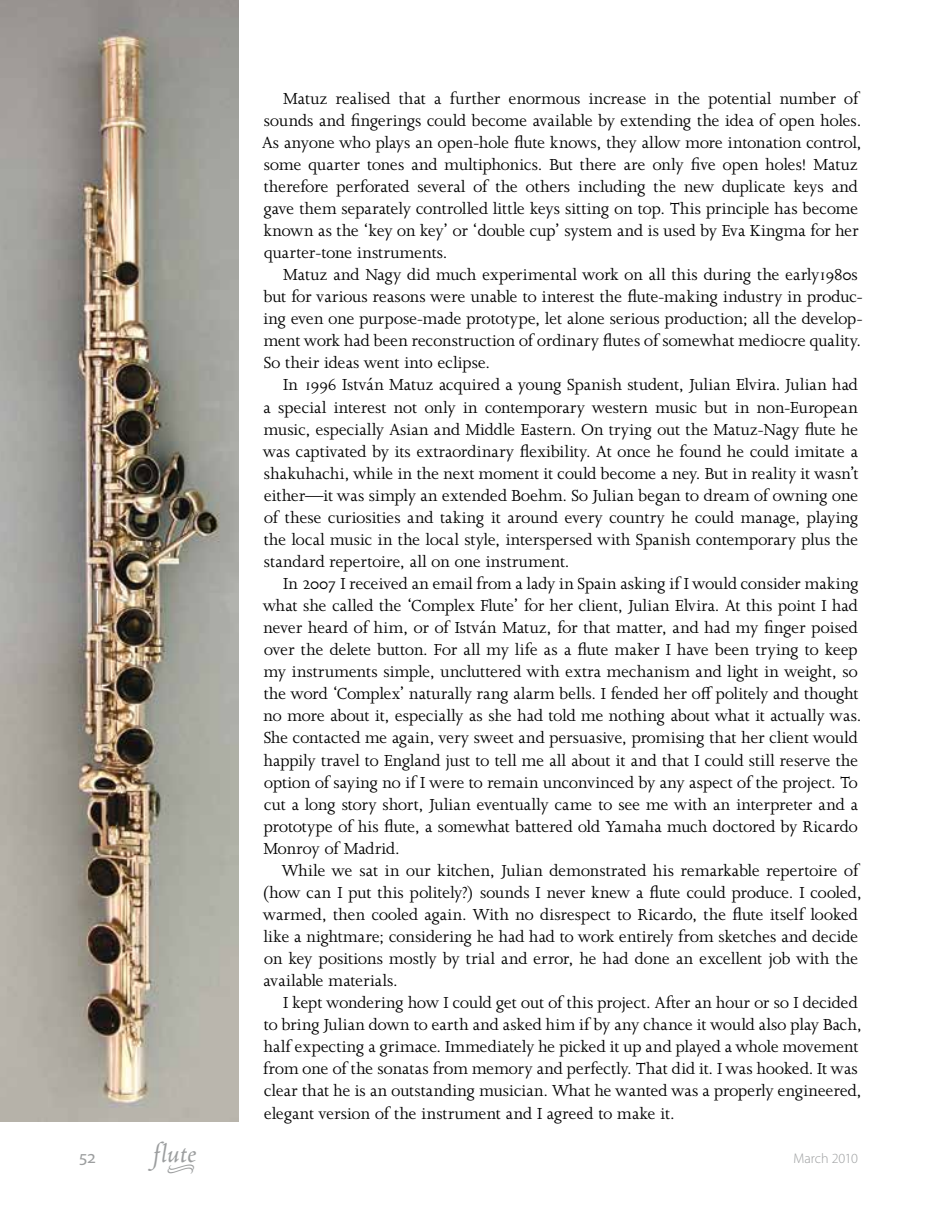
<style>
.page{position:relative;width:938px;height:1221px;background:#fff}
.page>*{position:absolute;margin:0;border:0;box-sizing:border-box;transform-origin:0 0}
.t1{font:italic 27.12px "Adobe Jenson Pro";color:#9c9e9f}
.t2{font:18.38px/22.1px "Joanna MT Pro";letter-spacing:-.005em;color:#000}
.t3{font:18.38px "Myriad Pro";color:#9c9e9f}
.t4{font:18.2px "Minion Pro";color:#9c9e9f}
.t5{font:300 14px "Myriad Pro";letter-spacing:-.005em;color:#9c9e9f}
</style>
<div class="page">
<img style="left:0;top:0;width:238px;height:1121px">
<p class="t3" style="left:79px;top:1145px;width:18px">52</p>
<p class="t2" style="left:262px;top:87px;width:601px;text-indent:21px">Matuz realised that a further enormous increase in the potential number of sounds and fingerings could become available by extending the idea of open holes.<br>As anyone who plays an open-hole flute knows, they allow more intonation control, some quarter tones and multiphonics. But there are only five open holes! Matuz therefore perforated several of the others including the new duplicate keys and gave them separately controlled little keys sitting on top. This principle has become known as the ‘key on key’ or ‘double cup’ system and is used by Eva Kingma for her quarter-tone instruments.</p>
<p class="t2" style="left:263px;top:263px;width:601px;text-indent:20px">Matuz and Nagy did much experimental work on all this during the early1980s but for various reasons were unable to interest the flute-making industry in produc&shy;ing even one purpose-made prototype, let alone serious production; all the develop&shy;ment work had been reconstruction of ordinary flutes of somewhat mediocre quality.<br>So their ideas went into eclipse.</p>
<p class="t2" style="left:263px;top:373px;width:597px;text-align:justify;text-indent:20px">In 1996 István Matuz acquired a young Spanish student, Julian Elvira. Julian had a special interest not only in contemporary western music but in non-European music, especially Asian and Middle Eastern. On trying out the Matuz-Nagy flute he was captivated by its extraordinary flexibility. At once he found he could imitate a shakuhachi, while in the next moment it could become a ney. But in reality it wasn’t either—it was simply an extended Boehm. So Julian began to dream of owning one of these curiosities and taking it around every country he could manage, playing the local music in the local style, interspersed with Spanish contemporary plus the standard repertoire, all on one instrument.</p>
<p class="t2" style="left:263px;top:572px;width:599px;text-indent:20px">In 2007 I received an email from a lady in Spain asking if I would consider making what she called the ‘Complex Flute’ for her client, Julian Elvira. At this point I had never heard of him, or of István Matuz, for that matter, and had my finger poised over the delete button. For all my life as a flute maker I have been trying to keep my instruments simple, uncluttered with extra mechanism and light in weight, so the word ‘Complex’ naturally rang alarm bells. I fended her off politely and thought no more about it, especially as she had told me nothing about what it actually was.<br>She contacted me again, very sweet and persuasive, promising that her client would happily travel to England just to tell me all about it and that I could still reserve the option of saying no if I were to remain unconvinced by any aspect of the project. To cut a long story short, Julian eventually came to see me with an interpreter and a prototype of his flute, a somewhat battered old Yamaha much doctored by Ricardo Monroy of Madrid.</p>
<p class="t2" style="left:262px;top:858px;width:601px;text-indent:20px">While we sat in our kitchen, Julian demonstrated his remarkable repertoire of (how can I put this politely?) sounds I never knew a flute could produce. I cooled, warmed, then cooled again. With no disrespect to Ricardo, the flute itself looked like a nightmare; considering he had had to work entirely from sketches and decide on key positions mostly by trial and error, he had done an excellent job with the available materials.</p>
<p class="t2" style="left:263px;top:991px;width:600px;text-indent:20px">I kept wondering how I could get out of this project. After an hour or so I decided to bring Julian down to earth and asked him if by any chance it would also play Bach, half expecting a grimace. Immediately he picked it up and played a whole movement from one of the sonatas from memory and perfectly. That did it. I was hooked. It was clear that he is an outstanding musician. What he wanted was a properly engineered, elegant version of the instrument and I agreed to make it.</p>
<h1 class="t1" style="left:153px;top:1138px;width:45px">flute</h1>
<p class="t5" style="left:793px;top:1150px;width:66px">March 2010</p>
<p class="t4" style="left:167px;top:1154px;width:30px">•</p>
</div>
